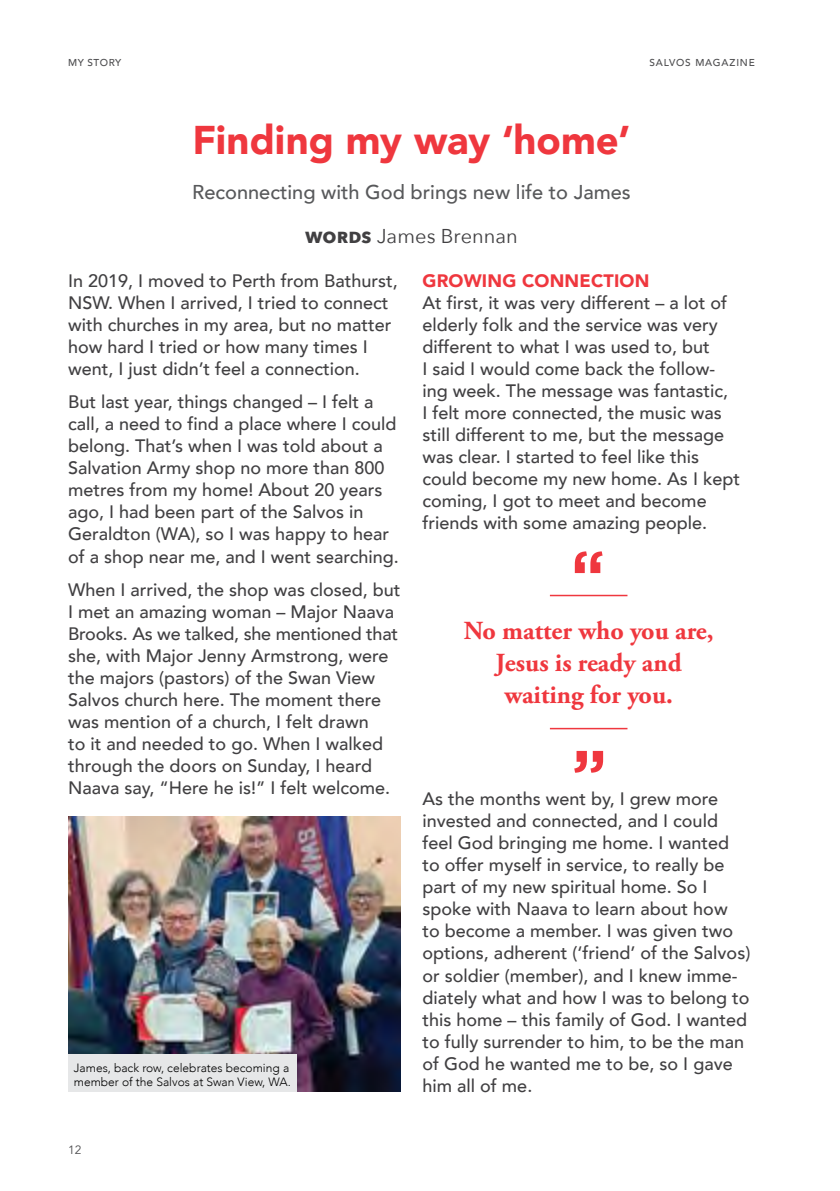
<style>
.page{position:relative;width:840px;height:1191px;background:#fff}
.page>*{position:absolute;margin:0;border:0;box-sizing:border-box;transform-origin:0 0}
.t1{font:900 40px "Avenir";color:#ef373e}
.t2{font:700 26px/32px "Adobe Garamond Pro";color:#ef373e;text-align:center}
.t3{font:500 20px "Avenir";color:#58595b}
.t4{font:20px "Avenir Next";color:#414042}
.t5{font:500 18px/22px "Avenir";color:#414042}
.t6{font:900 18px "Avenir";letter-spacing:.01em;color:#ef373e}
.t7{font:300 12px/14.4px "Avenir";color:#000}
.t8{font:12px "Avenir";color:#4d4d4f}
.t9{font:500 10px "Avenir";letter-spacing:.08em;color:#4d4d4f}
.t10{font:500 10px "Avenir";letter-spacing:.06em;color:#4d4d4f}
.s1{font-weight:700}
</style>
<div class="page">
<svg style="left:574px;top:751px;width:28px;height:21px"></svg>
<hr style="left:549px;top:728px;width:78px;height:1px;background:#ef373e">
<hr style="left:549px;top:595px;width:78px;height:1px;background:#ef373e">
<svg style="left:574px;top:551px;width:28px;height:22px"></svg>
<img style="left:68px;top:816px;width:332px;height:275px">
<div style="left:68px;top:1054px;width:229px;height:37px;background:#e6e7e8"></div>
<p class="t10" style="left:68px;top:54px;width:55px">MY STORY</p>
<p class="t9" style="left:649px;top:54px;width:107px">SALVOS MAGAZINE</p>
<h1 class="t1" style="left:192px;top:106px;width:439px">Finding my way ‘home’</h1>
<p class="t3" style="left:192px;top:174px;width:440px">Reconnecting with God brings new life to James</p>
<p class="t4" style="left:305px;top:219px;width:214px"><span class="s1">WORDS</span> James Brennan</p>
<p class="t5" style="left:68px;top:268px;width:331px">In 2019, I moved to Perth from Bathurst, NSW. When I arrived, I tried to connect with churches in my area, but no matter how hard I tried or how many times I went, I just didn’t feel a connection.</p>
<p class="t5" style="left:68px;top:390px;width:332px">But last year, things changed – I felt a call, a need to find a place where I could belong. That’s when I was told about a Salvation Army shop no more than 800 metres from my home! About 20 years ago, I had been part of the Salvos in Geraldton (WA), so I was happy to hear of a shop near me, and I went searching.</p>
<p class="t5" style="left:68px;top:577px;width:333px">When I arrived, the shop was closed, but I met an amazing woman – Major Naava Brooks. As we talked, she mentioned that she, with Major Jenny Armstrong, were the majors (pastors) of the Swan View Salvos church here. The moment there was mention of a church, I felt drawn<br>to it and needed to go. When I walked through the doors on Sunday, I heard Naava say, “Here he is!” I felt welcome.</p>
<p class="t7" style="left:74px;top:1060px;width:218px">James, back row, celebrates becoming a member of the Salvos at Swan View, WA.</p>
<p class="t8" style="left:68px;top:1142px;width:15px">12</p>
<p class="t6" style="left:422px;top:265px;width:228px">GROWING CONNECTION</p>
<p class="t5" style="left:422px;top:290px;width:319px">At first, it was very different – a lot of elderly folk and the service was very different to what I was used to, but<br>I said I would come back the follow&shy;ing week. The message was fantastic,<br>I felt more connected, the music was still different to me, but the message was clear. I started to feel like this could become my new home. As I kept coming, I got to meet and become friends with some amazing people.</p>
<h2 class="t2" style="left:463px;top:615px;width:251px">No matter who you are,<br>Jesus is ready and waiting for you.</h2>
<p class="t5" style="left:422px;top:787px;width:329px">As the months went by, I grew more invested and connected, and I could feel God bringing me home. I wanted to offer myself in service, to really be part of my new spiritual home. So I spoke with Naava to learn about how<br>to become a member. I was given two options, adherent (‘friend’ of the Salvos) or soldier (member), and I knew imme&shy;diately what and how I was to belong to this home – this family of God. I wanted to fully surrender to him, to be the man of God he wanted me to be, so I gave him all of me.</p>
</div>
